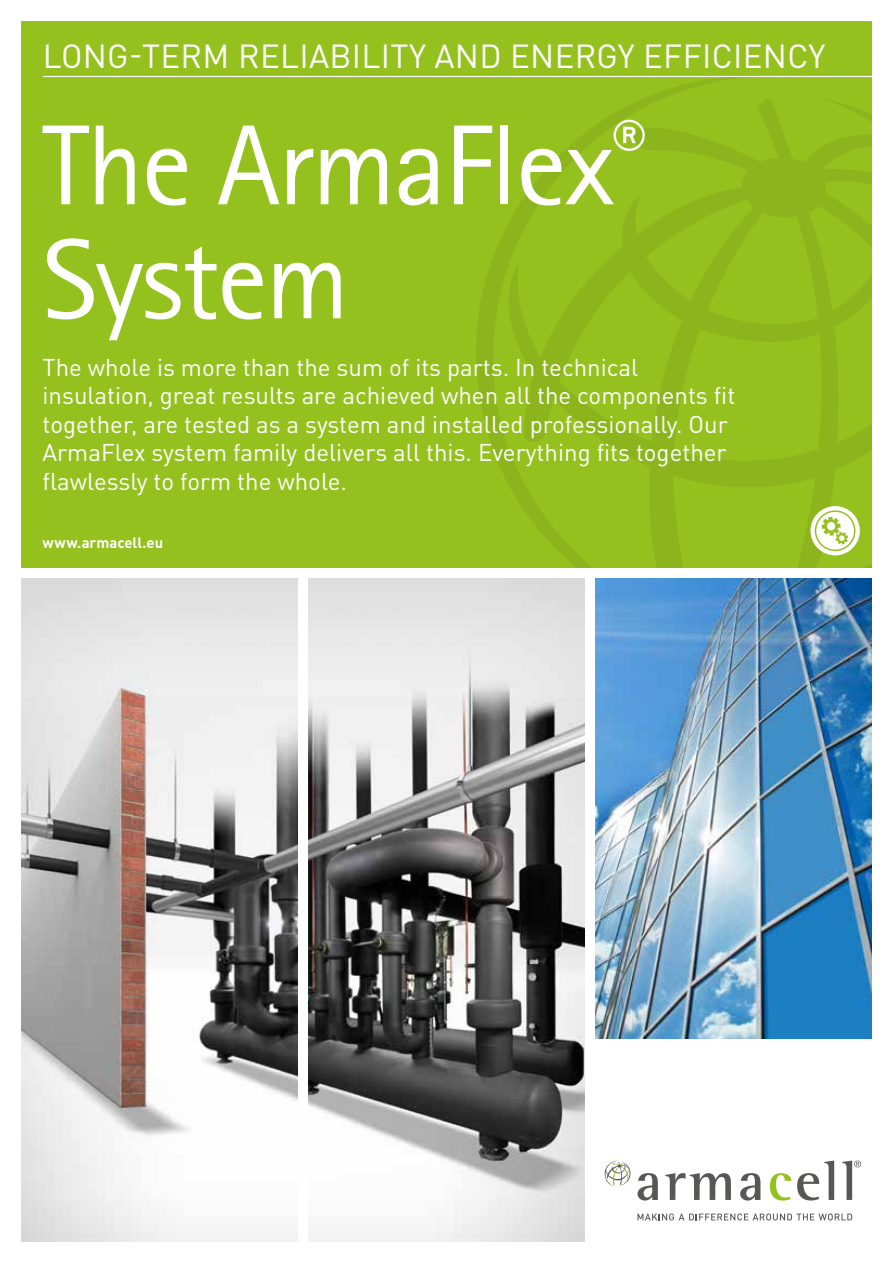
<style>
.page{position:relative;width:893px;height:1263px;background:#fff}
.page>*{position:absolute;margin:0;border:0;box-sizing:border-box;transform-origin:0 0}
.t1{font:114px/114px "Rotis Sans Serif Pro";letter-spacing:-.02em;color:#fff}
.t2{font:33px "DIN Pro";letter-spacing:.01em;color:#fff}
.t3{font:24px/28.5px "DIN Pro";color:#fff}
.t4{font:700 14.85px "DIN Pro";color:#fff}
</style>
<div class="page">
<img style="left:308px;top:578px;width:277px;height:664px">
<img style="left:21px;top:578px;width:277px;height:664px">
<div style="left:21px;top:21px;width:851px;height:547px;background:#95c11f"></div>
<svg style="left:474px;top:75px;width:290px;height:382px"></svg>
<svg style="left:497px;top:96px;width:375px;height:472px"></svg>
<hr style="left:43px;top:76px;width:850px;height:1px;background:#fff">
<img style="left:595px;top:578px;width:277px;height:460px">
<svg style="left:637px;top:1173px;width:21px;height:27px"></svg>
<svg style="left:665px;top:1173px;width:66px;height:27px"></svg>
<svg style="left:740px;top:1173px;width:20px;height:27px"></svg>
<svg style="left:770px;top:1173px;width:21px;height:27px"></svg>
<svg style="left:797px;top:1160px;width:37px;height:40px"></svg>
<svg style="left:842px;top:1160px;width:19px;height:40px"></svg>
<svg style="left:605px;top:1160px;width:26px;height:27px"></svg>
<svg style="left:637px;top:1213px;width:215px;height:7px"></svg>
<svg style="left:810px;top:506px;width:50px;height:49px"></svg>
<svg style="left:822px;top:517px;width:26px;height:27px"></svg>
<div style="left:815px;top:510px;width:40px;height:41px;border:2px solid #95c11f;border-radius:50%"></div>
<h2 class="t2" style="left:43px;top:30px;width:784px">LONG-TERM RELIABILITY AND ENERGY EFFICIENCY</h2>
<h1 class="t1" style="left:43px;top:110px;width:605px">The ArmaFlex<sup>®<br></sup>System</h1>
<p class="t3" style="left:43px;top:351px;width:694px">The whole is more than the sum of its parts. In technical insulation, great results are achieved when all the components fit together, are tested as a system and installed professionally. Our ArmaFlex system family delivers all this. Everything fits together flawlessly to form the whole.</p>
<p class="t4" style="left:43px;top:530px;width:122px">www.armacell.eu</p>
</div>
